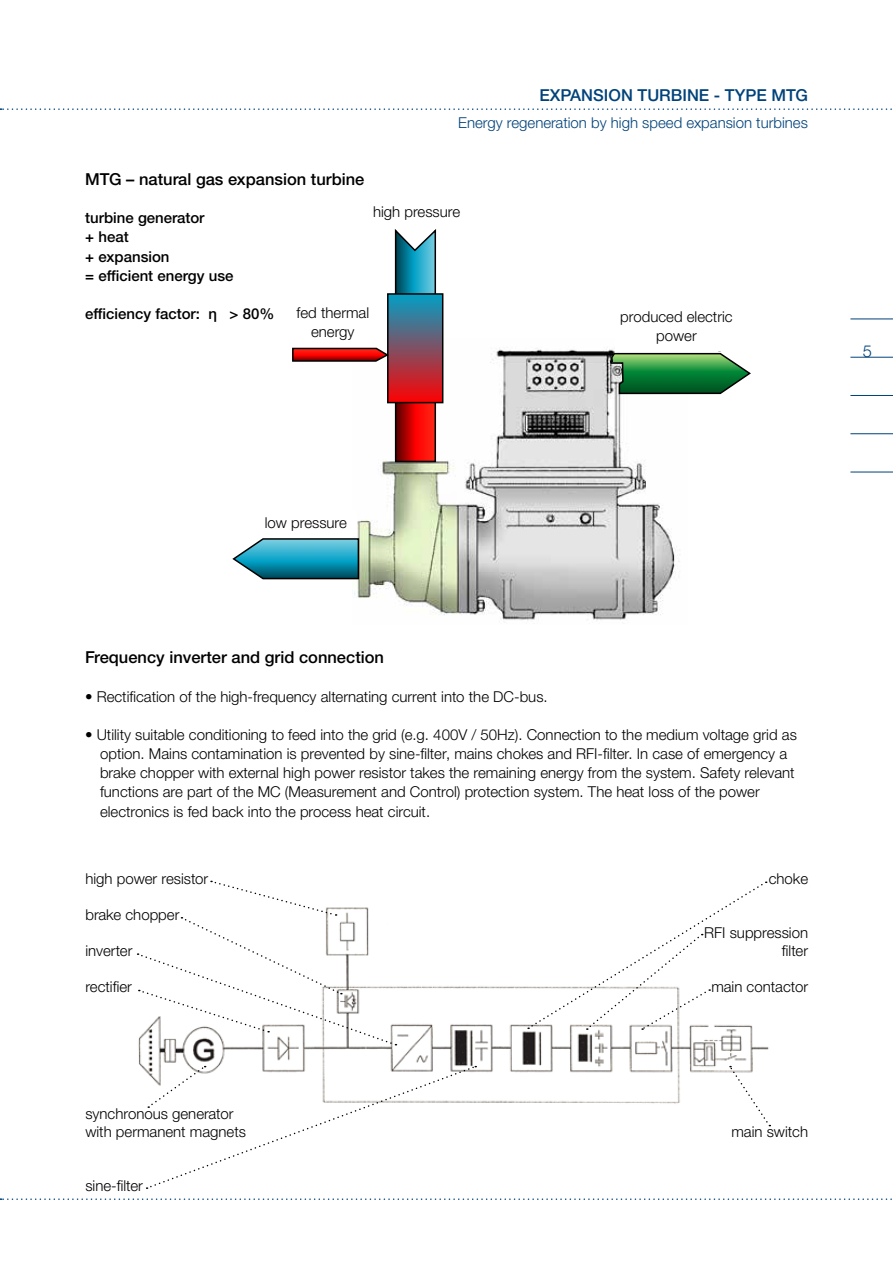
<style>
.page{position:relative;width:893px;height:1263px;background:#fff}
.page>*{position:absolute;margin:0;border:0;box-sizing:border-box;transform-origin:0 0}
.t1{font:500 16.5px "Helvetica Neue LTW1 G";color:#000}
.t2{font:500 16.5px "Helvetica Neue LTW1 G";color:#00427a}
.t3{font:300 16.5px "Helvetica Neue LTW1 G";color:#00427a}
.t4{font:300 15px/19.2px "Helvetica Neue LTW1 G";color:#000}
.t5{font:500 15px/19.2px "Helvetica Neue LTW1 G";color:#000}
.t6{font:300 15px "Helvetica Neue LTW1 G";color:#00427a}
</style>
<div class="page">
<hr style="left:850px;top:319px;width:43px;height:1px;background:#00427a">
<hr style="left:850px;top:357px;width:43px;height:1px;background:#00427a">
<hr style="left:850px;top:395px;width:43px;height:1px;background:#00427a">
<hr style="left:850px;top:433px;width:43px;height:1px;background:#00427a">
<hr style="left:850px;top:472px;width:43px;height:1px;background:#00427a">
<svg style="left:0;top:108px;width:892px;height:2px"></svg>
<svg style="left:0;top:1198px;width:892px;height:2px"></svg>
<img style="left:354px;top:339px;width:326px;height:284px">
<svg style="left:398px;top:403px;width:35px;height:56px;background:#d50805"></svg>
<div style="left:395px;top:399px;width:41px;height:63px;border:2px solid #000"></div>
<div style="left:388px;top:294px;width:55px;height:109px;background:linear-gradient(to bottom,#029fc5,#fe0101)"></div>
<div style="left:387px;top:293px;width:56px;height:110px;border:2px solid #000"></div>
<svg style="left:292px;top:315px;width:98px;height:48px;background:#b13c3a"></svg>
<svg style="left:387px;top:229px;width:57px;height:69px"></svg>
<svg style="left:232px;top:523px;width:128px;height:58px"></svg>
<svg style="left:609px;top:339px;width:142px;height:56px"></svg>
<img style="left:137px;top:880px;width:634px;height:309px">
<svg style="left:138px;top:881px;width:258px;height:165px"></svg>
<svg style="left:147px;top:1065px;width:329px;height:124px"></svg>
<svg style="left:528px;top:881px;width:239px;height:149px"></svg>
<svg style="left:729px;top:1066px;width:41px;height:60px"></svg>
<div style="left:282px;top:297px;width:102px;height:50px;background:#fff"></div>
<div style="left:255px;top:510px;width:102px;height:26px;background:#fff"></div>
<div style="left:615px;top:301px;width:123px;height:50px;background:#fff"></div>
<p class="t2" style="left:539px;top:85px;width:270px">expansion turbine - type mtg</p>
<p class="t6" style="left:458px;top:113px;width:351px">Energy regeneration by high speed expansion turbines</p>
<p class="t1" style="left:85px;top:169px;width:281px">MTG – natural gas expansion turbine</p>
<p class="t5" style="left:85px;top:208px;width:150px">turbine generator<br>+ heat<br>+ expansion<br>= efficient energy use</p>
<p class="t5" style="left:85px;top:304px;width:191px">efficiency factor: η &gt; 80%</p>
<p class="t4" style="left:373px;top:202px;width:89px">high pressure</p>
<p class="t4" style="left:297px;top:303px;width:74px;text-align:center">fed thermal energy</p>
<p class="t4" style="left:620px;top:307px;width:114px;text-align:center">produced electric power</p>
<p class="t3" style="left:863px;top:341px;width:11px">5</p>
<p class="t4" style="left:265px;top:513px;width:84px">low pressure</p>
<p class="t1" style="left:85px;top:648px;width:300px">Frequency inverter and grid connection</p>
<p class="t4" style="left:85px;top:687px;width:464px">• Rectification of the high-frequency alternating current into the DC-bus.</p>
<p class="t4" style="left:100px;top:725px;width:698px;text-indent:-15px">• Utility suitable conditioning to feed into the grid (e.g. 400V / 50Hz). Connection to the medium voltage grid as option. Mains contamination is prevented by sine-filter, mains chokes and RFI-filter. In case of emergency a brake chopper with external high power resistor takes the remaining energy from the system. Safety relevant functions are part of the MC (Measurement and Control) protection system. The heat loss of the power electronics is fed back into the process heat circuit.</p>
<p class="t4" style="left:85px;top:869px;width:124px">high power resistor</p>
<p class="t4" style="left:85px;top:905px;width:96px">brake chopper</p>
<p class="t4" style="left:85px;top:941px;width:49px">inverter</p>
<p class="t4" style="left:85px;top:977px;width:48px">rectifier</p>
<p class="t4" style="left:85px;top:1104px;width:162px;line-height:18px">synchronous generator with permanent magnets</p>
<p class="t4" style="left:85px;top:1175px;width:59px">sine-filter</p>
<p class="t4" style="left:769px;top:869px;width:41px">choke</p>
<p class="t4" style="left:704px;top:924px;width:105px;line-height:18px;text-align:right">RFI suppression filter</p>
<p class="t4" style="left:711px;top:977px;width:98px">main contactor</p>
<p class="t4" style="left:731px;top:1121px;width:78px">main switch</p>
</div>
